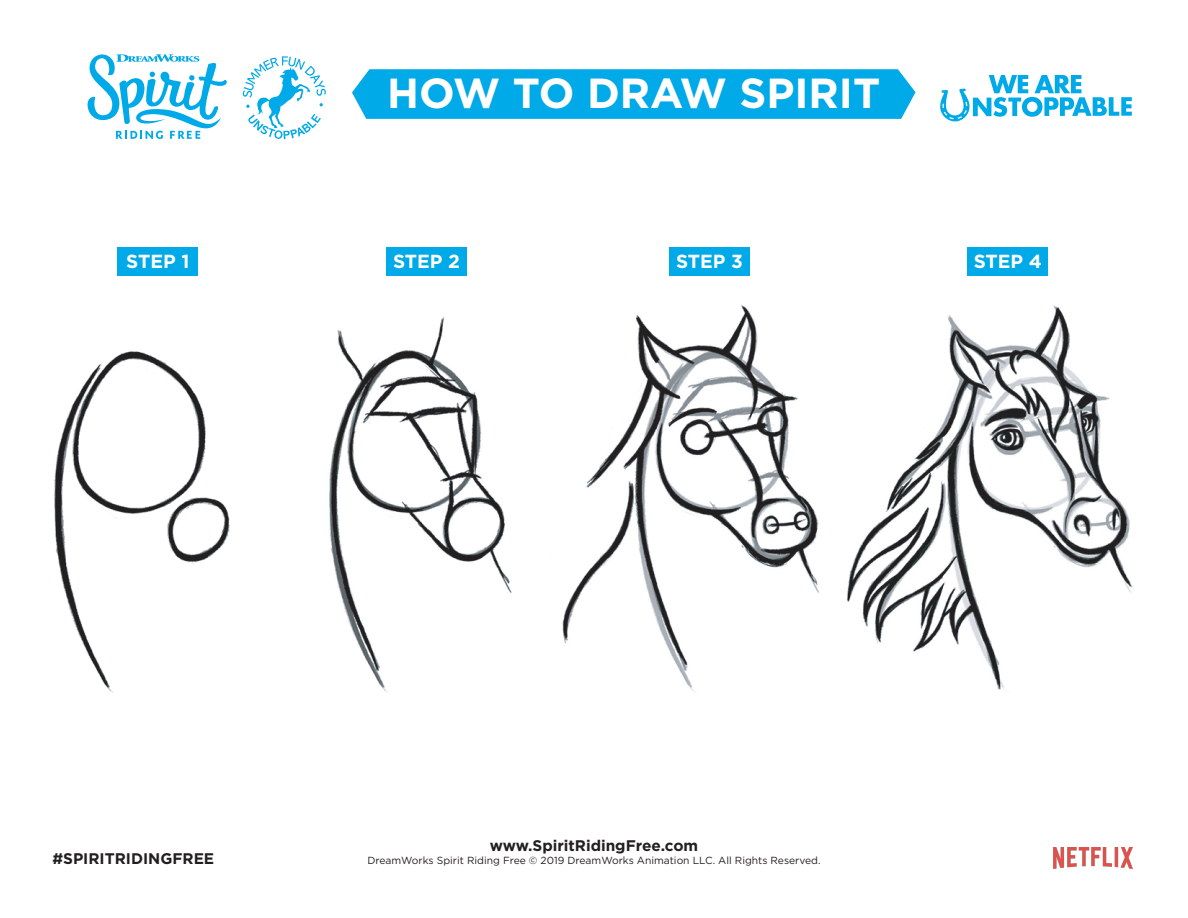
<style>
.page{position:relative;width:1188px;height:918px;background:#fff}
.page>*{position:absolute;margin:0;border:0;box-sizing:border-box;transform-origin:0 0}
.t1{font:700 42px "Gotham";color:#fff}
.t2{font:700 18.9px "Gotham";color:#fff}
.t3{font:700 15.45px "Gotham";color:#231f20}
.t4{font:10.35px "Gotham";color:#231f20}
</style>
<div class="page">
<img style="left:54px;top:92px;width:1079px;height:777px">
<div style="left:117px;top:248px;width:81px;height:28px;background:#00a9e8"></div>
<div style="left:386px;top:248px;width:81px;height:28px;background:#00a9e8"></div>
<div style="left:669px;top:248px;width:81px;height:28px;background:#00a9e8"></div>
<div style="left:967px;top:248px;width:81px;height:28px;background:#00a9e8"></div>
<img style="left:1053px;top:847px;width:80px;height:21px">
<div style="left:352px;top:69px;width:564px;height:50px;background:#00a9e8"></div>
<svg style="left:87px;top:54px;width:140px;height:85px"></svg>
<svg style="left:243px;top:56px;width:83px;height:83px"></svg>
<svg style="left:940px;top:75px;width:192px;height:47px"></svg>
<h1 class="t1" style="left:387px;top:65px;width:495px">HOW TO DRAW SPIRIT</h1>
<h2 class="t2" style="left:126px;top:249px;width:65px">STEP 1</h2>
<h2 class="t2" style="left:393px;top:249px;width:68px">STEP 2</h2>
<h2 class="t2" style="left:676px;top:249px;width:68px">STEP 3</h2>
<h2 class="t2" style="left:974px;top:249px;width:70px">STEP 4</h2>
<h3 class="t3" style="left:52px;top:848px;width:163px">#SPIRITRIDINGFREE</h3>
<h3 class="t3" style="left:490px;top:836px;width:210px">www.SpiritRidingFree.com</h3>
<p class="t4" style="left:367px;top:853px;width:455px">DreamWorks Spirit Riding Free © 2019 DreamWorks Animation LLC. All Rights Reserved.</p>
</div>
